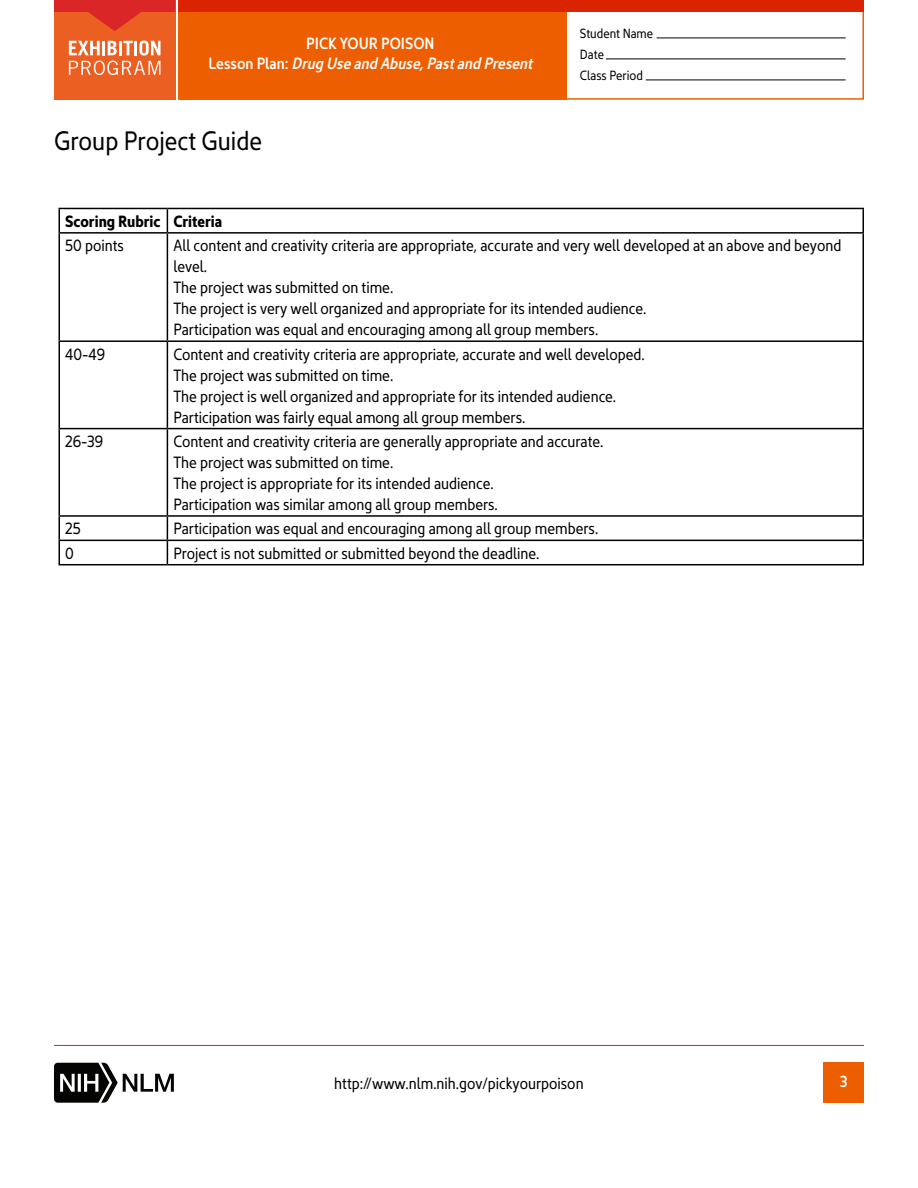
<style>
.page{position:relative;width:918px;height:1188px;background:#fff}
.page>*{position:absolute;margin:0;border:0;box-sizing:border-box;transform-origin:0 0}
.t1{font:27px "Kyrial Sans Pro Regular Cond";color:#000}
.t2{font:16.5px/21px "Kyrial Sans Pro Regular Cond";color:#000}
.t3{font:16.5px "Kyrial Sans Pro Semi Bold Cond Itali";color:#fff}
.t4{font:16.5px "Kyrial Sans Pro Bold Cond";color:#000}
.t5{font:16.5px "Kyrial Sans Pro Semi Bold Cond";color:#fff}
.t6{font:13.5px/21px "Kyrial Sans Pro Regular Cond";color:#000}
.s1{font-family:"Kyrial Sans Pro Semi Bold Cond"}
</style>
<div class="page">
<div style="left:824px;top:1063px;width:40px;height:40px;background:#ec5e00"></div>
<hr style="left:54px;top:1045px;width:810px;height:1px;background:#da2300">
<div style="left:178px;top:6px;width:388px;height:94px;background:#ec5e00"></div>
<div style="left:476px;top:6px;width:388px;height:94px;border:2px solid #ec5e00"></div>
<div style="left:178px;top:0;width:686px;height:12px;background:#da2300"></div>
<div style="left:54px;top:0;width:121px;height:100px;background:#ec5f23"></div>
<svg style="left:69px;top:41px;width:92px;height:34px"></svg>
<svg style="left:54px;top:0;width:121px;height:31px"></svg>
<hr style="left:657px;top:38px;width:189px;height:1px;background:#000">
<hr style="left:606px;top:59px;width:240px;height:1px;background:#000">
<hr style="left:646px;top:80px;width:200px;height:1px;background:#000">
<hr style="left:58px;top:208px;width:109px;height:1px;background:#000">
<hr style="left:58px;top:209px;width:2px;height:23px;background:#000">
<hr style="left:167px;top:208px;width:697px;height:1px;background:#000">
<svg style="left:167px;top:209px;width:1px;height:23px"></svg>
<hr style="left:862px;top:209px;width:2px;height:23px;background:#000">
<hr style="left:58px;top:232px;width:109px;height:2px;background:#000">
<hr style="left:58px;top:234px;width:2px;height:106px;background:#000">
<hr style="left:167px;top:232px;width:697px;height:2px;background:#000">
<hr style="left:167px;top:234px;width:1px;height:106px;background:#000">
<hr style="left:862px;top:234px;width:2px;height:106px;background:#000">
<hr style="left:58px;top:340px;width:109px;height:2px;background:#000">
<hr style="left:58px;top:342px;width:2px;height:86px;background:#000">
<hr style="left:167px;top:340px;width:697px;height:2px;background:#000">
<hr style="left:167px;top:342px;width:1px;height:86px;background:#000">
<hr style="left:862px;top:342px;width:2px;height:86px;background:#000">
<hr style="left:58px;top:428px;width:109px;height:1px;background:#000">
<hr style="left:58px;top:429px;width:2px;height:86px;background:#000">
<hr style="left:167px;top:428px;width:697px;height:1px;background:#000">
<hr style="left:167px;top:429px;width:1px;height:86px;background:#000">
<hr style="left:862px;top:429px;width:2px;height:86px;background:#000">
<hr style="left:58px;top:515px;width:109px;height:2px;background:#000">
<hr style="left:58px;top:517px;width:2px;height:23px;background:#000">
<hr style="left:167px;top:515px;width:697px;height:2px;background:#000">
<hr style="left:862px;top:517px;width:2px;height:23px;background:#000">
<hr style="left:58px;top:540px;width:109px;height:1px;background:#000">
<hr style="left:58px;top:541px;width:2px;height:23px;background:#000">
<hr style="left:167px;top:540px;width:697px;height:1px;background:#000">
<svg style="left:167px;top:517px;width:1px;height:47px"></svg>
<hr style="left:862px;top:541px;width:2px;height:23px;background:#000">
<hr style="left:58px;top:564px;width:109px;height:1px;background:#000">
<hr style="left:167px;top:564px;width:697px;height:1px;background:#000">
<svg style="left:54px;top:1063px;width:120px;height:40px"></svg>
<p class="t5" style="left:306px;top:32px;width:130px">PICK YOUR POISON</p>
<p class="t3" style="left:209px;top:52px;width:325px"><span class="s1">Lesson Plan:</span> Drug Use and Abuse, Past and Present</p>
<h2 class="t1" style="left:54px;top:122px;width:210px">Group Project Guide</h2>
<p class="t6" style="left:580px;top:22px;width:75px">Student Name<br>Date<br>Class Period</p>
<p class="t4" style="left:65px;top:209px;width:97px">Scoring Rubric</p>
<p class="t4" style="left:173px;top:209px;width:50px">Criteria</p>
<p class="t2" style="left:65px;top:234px;width:60px">50 points</p>
<p class="t2" style="left:173px;top:234px;width:669px">All content and creativity criteria are appropriate, accurate and very well developed at an above and beyond level.<br>The project was submitted on time.<br>The project is very well organized and appropriate for its intended audience.<br>Participation was equal and encouraging among all group members.</p>
<p class="t2" style="left:65px;top:342px;width:41px">40-49</p>
<p class="t2" style="left:173px;top:342px;width:473px">Content and creativity criteria are appropriate, accurate and well developed.<br>The project was submitted on time.<br>The project is well organized and appropriate for its intended audience.<br>Participation was fairly equal among all group members.</p>
<p class="t2" style="left:65px;top:430px;width:40px">26-39</p>
<p class="t2" style="left:173px;top:430px;width:432px">Content and creativity criteria are generally appropriate and accurate.<br>The project was submitted on time.<br>The project is appropriate for its intended audience.<br>Participation was similar among all group members.</p>
<p class="t2" style="left:65px;top:517px;width:17px">25</p>
<p class="t2" style="left:173px;top:517px;width:426px">Participation was equal and encouraging among all group members.</p>
<p class="t2" style="left:65px;top:542px;width:10px">0</p>
<p class="t2" style="left:173px;top:542px;width:368px">Project is not submitted or submitted beyond the deadline.</p>
<p class="t2" style="left:334px;top:1072px;width:251px">http://www.nlm.nih.gov/pickyourpoison</p>
<p class="t5" style="left:840px;top:1070px;width:9px">3</p>
</div>
